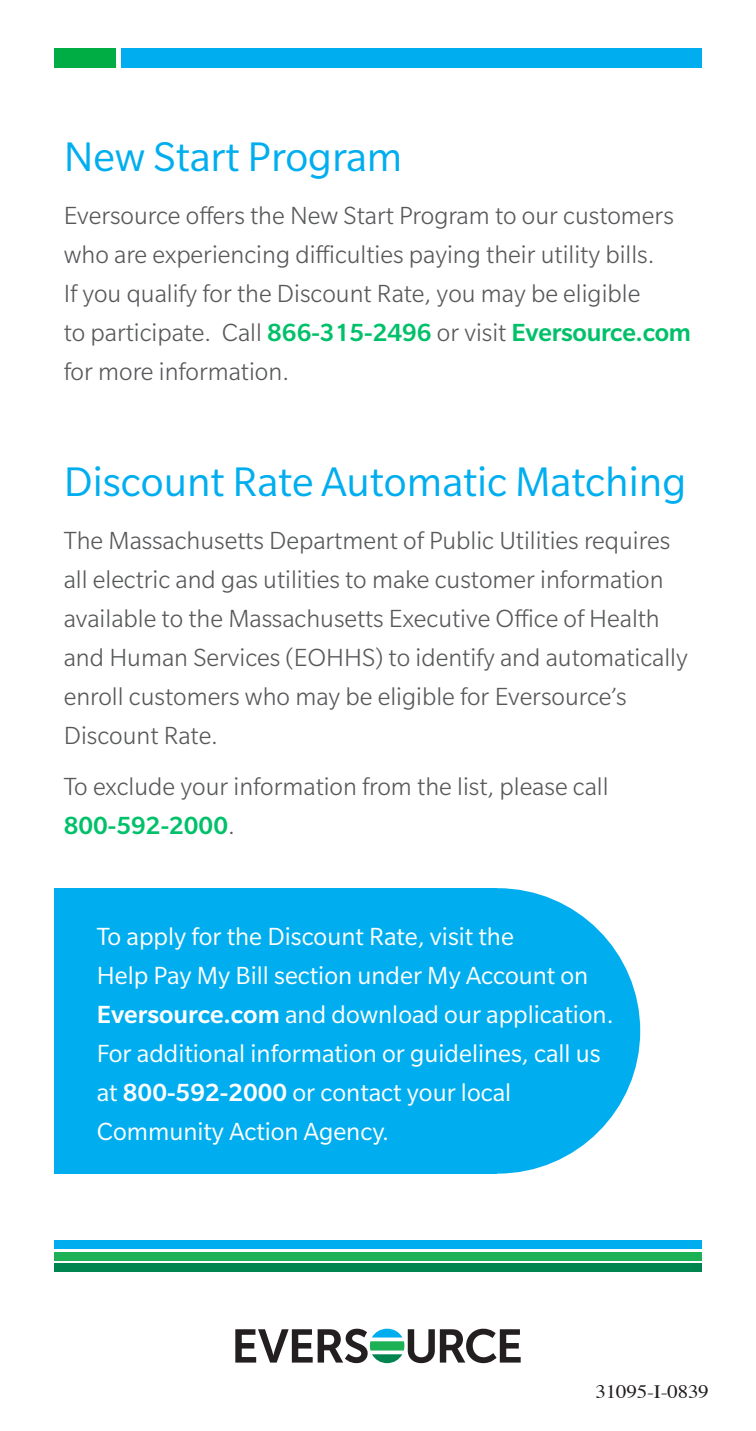
<style>
.page{position:relative;width:756px;height:1431px;background:#fff}
.page>*{position:absolute;margin:0;border:0;box-sizing:border-box;transform-origin:0 0}
.continued_headline{font:45px "Slate Pro";color:#00aeef}
.body_-_text{font:300 27px/39px "Slate Pro";color:#57585a}
.body_-_text-2{font:27px/39px "Slate Pro";color:#fff}
.body_-_copyright{font:18.9px "Times";letter-spacing:-.01em;color:#231f20;scale:1.11 1}
.s1{font-weight:500;color:#00c06a}
.s2{font-weight:500}
</style>
<div class="page">
<div style="left:355px;top:888px;width:285px;height:286px;background:#00aeef;border-radius:50%"></div>
<div style="left:54px;top:888px;width:443px;height:286px;background:#00aeef"></div>
<svg style="left:235px;top:1329px;width:286px;height:34px"></svg>
<div style="left:54px;top:1241px;width:648px;height:8px;background:#00aeef"></div>
<div style="left:54px;top:1252px;width:648px;height:8px;background:#1db156"></div>
<div style="left:54px;top:1263px;width:648px;height:9px;background:#008551"></div>
<div style="left:54px;top:48px;width:61px;height:20px;background:#00ad44"></div>
<div style="left:122px;top:48px;width:580px;height:20px;background:#00aeef"></div>
<p class="continued_headline" style="left:64px;top:133px;width:340px">New Start Program</p>
<p class="body_-_text" style="left:64px;top:195px;width:629px">Eversource offers the New Start Program to our customers who are experiencing difficulties paying their utility bills.<br>If you qualify for the Discount Rate, you may be eligible<br>to participate. Call <span class="s1">866-315-2496</span> or visit <span class="s1">Eversource.com </span>for more information.</p>
<p class="continued_headline" style="left:64px;top:459px;width:624px">Discount Rate Automatic Matching</p>
<p class="body_-_text" style="left:64px;top:521px;width:626px">The Massachusetts Department of Public Utilities requires all electric and gas utilities to make customer information available to the Massachusetts Executive Office of Health and Human Services (EOHHS) to identify and automatically enroll customers who may be eligible for Eversource’s Discount Rate.</p>
<p class="body_-_text" style="left:64px;top:767px;width:546px">To exclude your information from the list, please call<br><span class="s1">800-592-2000</span>.</p>
<p class="body_-_text-2" style="left:97px;top:917px;width:518px">To apply for the Discount Rate, visit the<br>Help Pay My Bill section under My Account on <span class="s2">Eversource.com</span> and download our application.<br>For additional information or guidelines, call us at <span class="s2">800-592-2000</span> or contact your local Community Action Agency.</p>
<p class="body_-_copyright" style="left:596px;top:1374px;width:103px">31095-I-0839</p>
</div>
